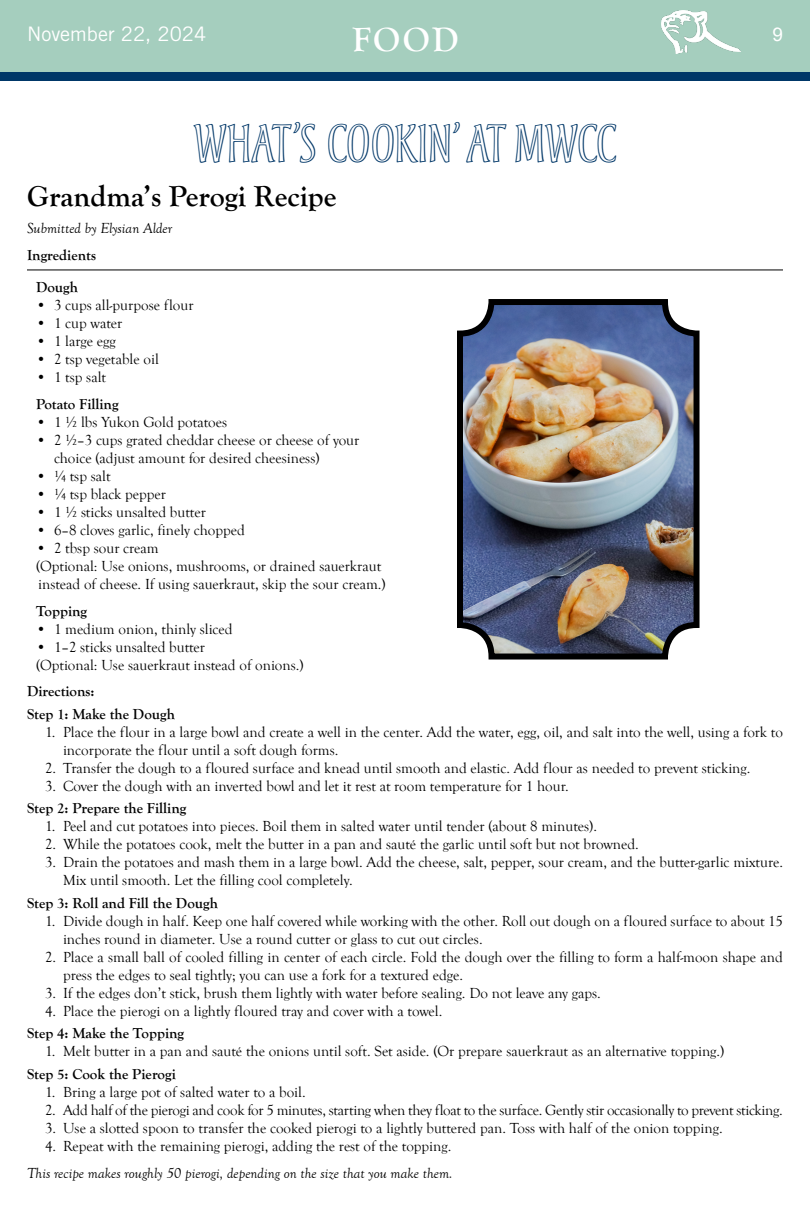
<style>
.page{position:relative;width:810px;height:1224px;background:#fff}
.page>*{position:absolute;margin:0;border:0;box-sizing:border-box;transform-origin:0 0}
.t1{font:50px "Andreas Std";letter-spacing:-.01em;color:#003768}
.t2{font:700 35px "Goudy Old Style T";color:#fff}
.t3{font:700 30px "Goudy Old Style T";color:#000}
.t4{font:20px "Trade Gothic LT Std";color:#fff}
.t5{font:18.9px "Arial";color:#fff}
.t6{font:15px/18px "Goudy Old Style T";color:#000}
.t7{font:700 15px/31.5px "Goudy Old Style T";color:#000}
.t8{font:15px "Goudy Old Style T";letter-spacing:-.02em;color:#000}
.t9{font:italic 15px "Goudy Old Style T";color:#000}
</style>
<div class="page">
<div style="left:0;top:0;width:810px;height:72px;background:#a5cebe"></div>
<div style="left:0;top:72px;width:810px;height:9px;background:#003768"></div>
<img style="left:661px;top:10px;width:80px;height:44px">
<hr style="left:27px;top:269px;width:756px;height:1px;background:#000">
<img style="left:464px;top:306px;width:229px;height:347px">
<div style="left:457px;top:299px;width:243px;height:361px;border:6px solid #000;border-radius:32px"></div>
<h3 class="t4" style="left:27px;top:22px;width:181px">November 22, 2024</h3>
<p class="t5" style="left:772px;top:21px;width:12px">9</p>
<h2 class="t2" style="left:352px;top:20px;width:108px">FOOD</h2>
<h1 class="t1" style="left:193px;top:115px;width:425px">WHAT’S COOKIN’ AT MWCC</h1>
<h3 class="t3" style="left:27px;top:179px;width:311px">Grandma’s Perogi Recipe</h3>
<p class="t9" style="left:27px;top:220px;width:147px">Submitted by Elysian Alder</p>
<p class="t7" style="left:36px;top:240px;width:62px;text-indent:-9px">Ingredients<br>Dough</p>
<p class="t6" style="left:36px;top:296px;width:159px">• 3 cups all-purpose flour</p>
<p class="t6" style="left:36px;top:314px;width:88px">• 1 cup water</p>
<p class="t6" style="left:36px;top:332px;width:81px">• 1 large egg</p>
<p class="t6" style="left:36px;top:350px;width:124px">• 2 tsp vegetable oil</p>
<p class="t6" style="left:36px;top:368px;width:72px">• 1 tsp salt</p>
<p class="t7" style="left:36px;top:388px;width:84px">Potato Filling</p>
<p class="t6" style="left:36px;top:413px;width:193px">• 1 ½ lbs Yukon Gold potatoes</p>
<p class="t6" style="left:54px;top:431px;width:307px;text-indent:-18px">• 2 ½–3 cups grated cheddar cheese or cheese of your choice (adjust amount for desired cheesiness)</p>
<p class="t6" style="left:36px;top:467px;width:76px">• ¼ tsp salt</p>
<p class="t6" style="left:36px;top:485px;width:132px">• ¼ tsp black pepper</p>
<p class="t6" style="left:36px;top:503px;width:171px">• 1 ½ sticks unsalted butter</p>
<p class="t6" style="left:36px;top:521px;width:210px">• 6–8 cloves garlic, finely chopped</p>
<p class="t6" style="left:36px;top:539px;width:351px">• 2 tbsp sour cream<br>(Optional: Use onions, mushrooms, or drained sauerkraut instead of cheese. If using sauerkraut, skip the sour cream.)</p>
<p class="t7" style="left:36px;top:595px;width:53px">Topping</p>
<p class="t6" style="left:36px;top:620px;width:198px">• 1 medium onion, thinly sliced</p>
<p class="t6" style="left:36px;top:638px;width:269px">• 1–2 sticks unsalted butter<br>(Optional: Use sauerkraut instead of onions.)</p>
<p class="t7" style="left:27px;top:680px;width:149px;line-height:22.5px">Directions:<br>Step 1: Make the Dough</p>
<p class="t6" style="left:63px;top:723px;width:721px;text-indent:-18px">1. Place the flour in a large bowl and create a well in the center. Add the water, egg, oil, and salt into the well, using a fork to incorporate the flour until a soft dough forms.</p>
<p class="t6" style="left:45px;top:759px;width:707px">2. Transfer the dough to a floured surface and knead until smooth and elastic. Add flour as needed to prevent sticking.</p>
<p class="t6" style="left:45px;top:777px;width:525px">3. Cover the dough with an inverted bowl and let it rest at room temperature for 1 hour.</p>
<p class="t7" style="left:27px;top:793px;width:161px">Step 2: Prepare the Filling</p>
<p class="t6" style="left:45px;top:818px;width:554px">1. Peel and cut potatoes into pieces. Boil them in salted water until tender (about 8 minutes).</p>
<p class="t6" style="left:45px;top:836px;width:595px">2. While the potatoes cook, melt the butter in a pan and sauté the garlic until soft but not browned.</p>
<p class="t6" style="left:63px;top:854px;width:721px;text-indent:-18px">3. Drain the potatoes and mash them in a large bowl. Add the cheese, salt, pepper, sour cream, and the butter-garlic mixture.<br>Mix until smooth. Let the filling cool completely.</p>
<p class="t7" style="left:27px;top:887px;width:193px">Step 3: Roll and Fill the Dough</p>
<p class="t6" style="left:63px;top:912px;width:721px;text-indent:-18px">1. Divide dough in half. Keep one half covered while working with the other. Roll out dough on a floured surface to about 15 inches round in diameter. Use a round cutter or glass to cut out circles.</p>
<p class="t6" style="left:63px;top:948px;width:721px;text-indent:-18px">2. Place a small ball of cooled filling in center of each circle. Fold the dough over the filling to form a half-moon shape and press the edges to seal tightly; you can use a fork for a textured edge.</p>
<p class="t6" style="left:45px;top:984px;width:557px">3. If the edges don’t stick, brush them lightly with water before sealing. Do not leave any gaps.</p>
<p class="t6" style="left:45px;top:1002px;width:399px">4. Place the pierogi on a lightly floured tray and cover with a towel.</p>
<p class="t7" style="left:27px;top:1018px;width:159px">Step 4: Make the Topping</p>
<p class="t6" style="left:45px;top:1043px;width:681px">1. Melt butter in a pan and sauté the onions until soft. Set aside. (Or prepare sauerkraut as an alternative topping.)</p>
<p class="t7" style="left:27px;top:1058px;width:150px">Step 5: Cook the Pierogi</p>
<p class="t6" style="left:45px;top:1083px;width:262px">1. Bring a large pot of salted water to a boil.</p>
<p class="t8" style="left:45px;top:1102px;width:739px">2. Add half of the pierogi and cook for 5 minutes, starting when they float to the surface. Gently stir occasionally to prevent sticking.</p>
<p class="t6" style="left:45px;top:1119px;width:679px">3. Use a slotted spoon to transfer the cooked pierogi to a lightly buttered pan. Toss with half of the onion topping.</p>
<p class="t6" style="left:45px;top:1137px;width:408px">4. Repeat with the remaining pierogi, adding the rest of the topping.</p>
<p class="t9" style="left:27px;top:1165px;width:427px">This recipe makes roughly 50 pierogi, depending on the size that you make them.</p>
</div>
